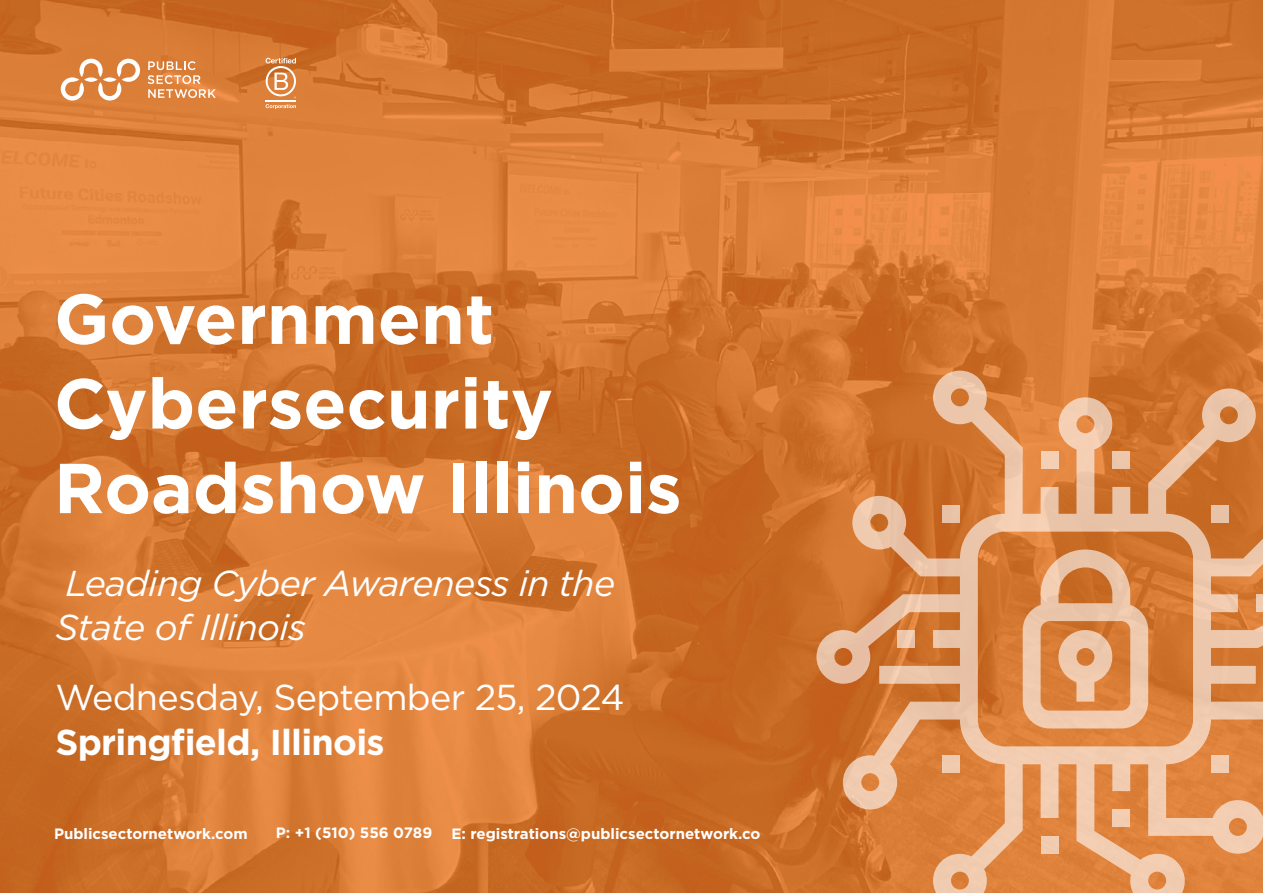
<style>
.page{position:relative;width:1263px;height:893px;background:#fff}
.page>*{position:absolute;margin:0;border:0;box-sizing:border-box;transform-origin:0 0}
.t1{font:700 70.5px/84.6px "Gotham";color:#fff}
.t2{font:italic 36px/43.2px "Gotham";letter-spacing:-.02em;color:#fff}
.t3{font:36px "Gotham";letter-spacing:-.02em;color:#fff}
.t4{font:700 36px "Gotham";letter-spacing:-.02em;color:#fff}
.t5{font:700 15px "Gotham";color:#fff}
</style>
<div class="page">
<img style="left:0;top:0;width:1263px;height:893px">
<hr style="left:266px;top:100px;width:30px;height:2px;background:#fff">
<svg style="left:266px;top:58px;width:30px;height:40px"></svg>
<svg style="left:266px;top:104px;width:30px;height:5px"></svg>
<svg style="left:61px;top:59px;width:79px;height:42px"></svg>
<svg style="left:148px;top:61px;width:68px;height:37px"></svg>
<svg style="left:816px;top:371px;width:447px;height:522px"></svg>
<h1 class="t1" style="left:54px;top:276px;width:629px">Government<br>Cybersecurity<br>Roadshow Illinois</h1>
<h2 class="t2" style="left:55px;top:561px;width:561px">Leading Cyber Awareness in the<br>State of Illinois</h2>
<h2 class="t3" style="left:55px;top:674px;width:571px">Wednesday, September 25, 2024</h2>
<h2 class="t4" style="left:55px;top:718px;width:331px">Springfield, Illinois</h2>
<p class="t5" style="left:54px;top:823px;width:195px">Publicsectornetwork.com</p>
<p class="t5" style="left:276px;top:823px;width:158px">P: +1 (510) 556 0789</p>
<p class="t5" style="left:451px;top:823px;width:310px">E: registrations@publicsectornetwork.co</p>
</div>
